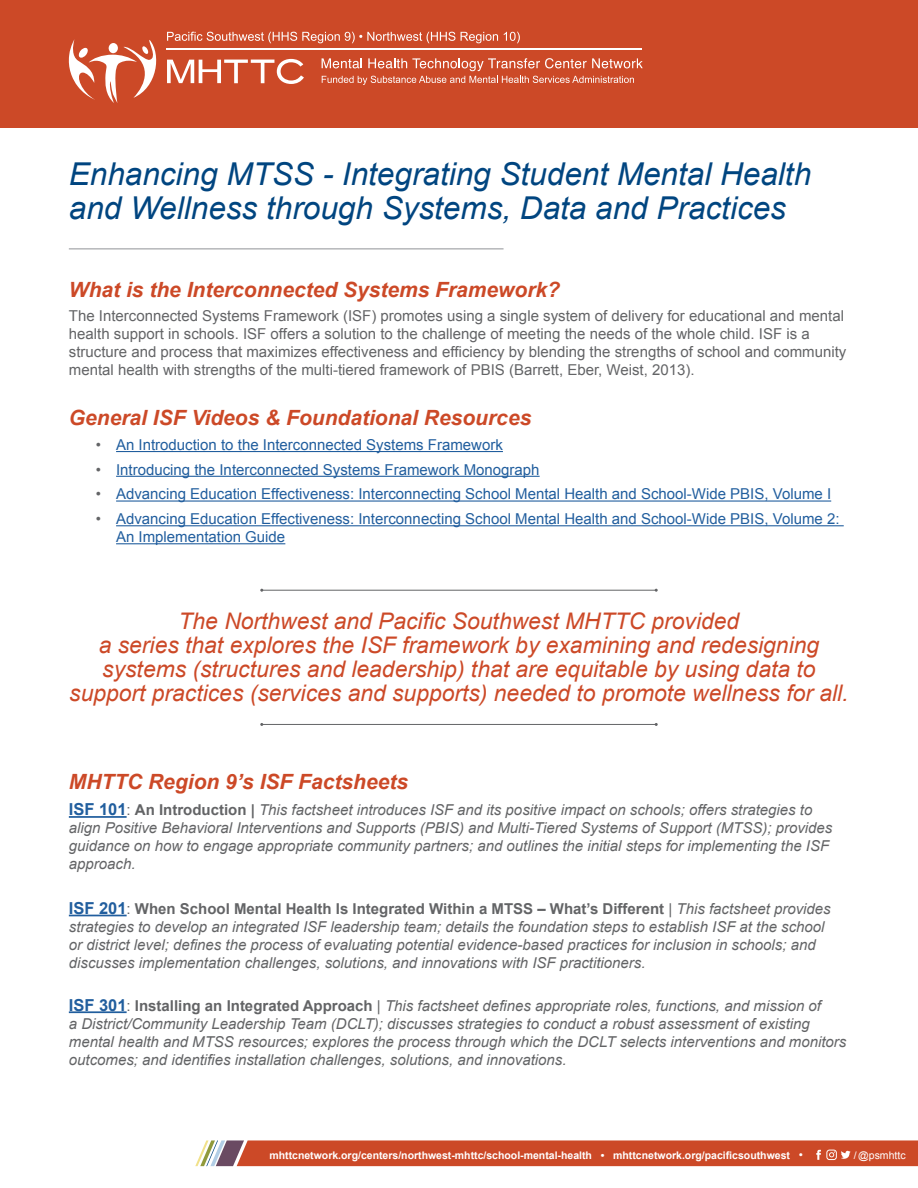
<style>
.page{position:relative;width:918px;height:1188px;background:#fff}
.page>*{position:absolute;margin:0;border:0;box-sizing:border-box;transform-origin:0 0}
.t1{font:italic 31.5px/34.5px "Arial";color:#004580}
.t2{font:italic 22.8px/24px "Arial";color:#cc4927;text-align:center}
.t3{font:italic 700 21px "Arial";color:#cc4927}
.t4{font:italic 15px/18px "Arial";color:#636466}
.t5{font:15px/18px "Arial";color:#636466}
.t6{font:15px/18px "Arial";color:#215e9e}
.t7{font:700 10.5px "Arial";color:#fff}
.t8{font:10.5px "Arial";color:#fff}
.s1{color:#636466}
.s2{font-weight:700;font-style:normal;font-size:16.5px;color:#215e9e}
.s3{font-style:normal}
.s4{font-weight:700;font-style:normal}
.s5{font-weight:400;font-size:12px}
</style>
<div class="page">
<svg style="left:195px;top:1140px;width:723px;height:26px;background:#cb5334"></svg>
<hr style="left:116px;top:451px;width:387px;height:1px;background:#215e9e">
<hr style="left:116px;top:476px;width:424px;height:1px;background:#215e9e">
<hr style="left:116px;top:500px;width:715px;height:2px;background:#215e9e">
<hr style="left:116px;top:525px;width:728px;height:1px;background:#215e9e">
<hr style="left:116px;top:543px;width:169px;height:1px;background:#215e9e">
<hr style="left:69px;top:816px;width:58px;height:2px;background:#215e9e">
<hr style="left:69px;top:915px;width:58px;height:1px;background:#215e9e">
<hr style="left:69px;top:1011px;width:58px;height:2px;background:#215e9e">
<hr style="left:69px;top:248px;width:435px;height:1px;background:#9d9fa2">
<hr style="left:262px;top:590px;width:394px;height:1px;background:#636466">
<hr style="left:262px;top:724px;width:394px;height:1px;background:#636466">
<div style="left:0;top:0;width:918px;height:127px;background:#cc4927"></div>
<svg style="left:68px;top:32px;width:575px;height:71px"></svg>
<hr style="left:166px;top:48px;width:476px;height:1px;background:#fff">
<h1 class="t1" style="left:69px;top:157px;width:744px">Enhancing MTSS - Integrating Student Mental Health and Wellness through Systems, Data and Practices</h1>
<h3 class="t3" style="left:69px;top:276px;width:493px">What is the Interconnected Systems Framework?</h3>
<p class="t5" style="left:69px;top:307px;width:779px">The Interconnected Systems Framework (ISF) promotes using a single system of delivery for educational and mental health support in schools. ISF offers a solution to the challenge of meeting the needs of the whole child. ISF is a structure and process that maximizes effectiveness and efficiency by blending the strengths of school and community mental health with strengths of the multi-tiered framework of PBIS (Barrett, Eber, Weist, 2013).</p>
<h3 class="t3" style="left:69px;top:404px;width:464px">General ISF Videos &amp; Foundational Resources</h3>
<p class="t6" style="left:96px;top:436px;width:409px"><span class="s1">•</span> An Introduction to the Interconnected Systems Framework</p>
<p class="t6" style="left:96px;top:461px;width:445px"><span class="s1">•</span> Introducing the Interconnected Systems Framework Monograph</p>
<p class="t6" style="left:96px;top:485px;width:737px"><span class="s1">•</span> Advancing Education Effectiveness: Interconnecting School Mental Health and School-Wide PBIS, Volume I</p>
<p class="t6" style="left:116px;top:510px;width:725px;text-indent:-20px"><span class="s1">•</span> Advancing Education Effectiveness: Interconnecting School Mental Health and School-Wide PBIS, Volume 2:<br>An Implementation Guide</p>
<p class="t2" style="left:69px;top:610px;width:781px">The Northwest and Pacific Southwest MHTTC provided<br>a series that explores the ISF framework by examining and redesigning systems (structures and leadership) that are equitable by using data to support practices (services and supports) needed to promote wellness for all.</p>
<h3 class="t3" style="left:69px;top:768px;width:341px">MHTTC Region 9’s ISF Factsheets</h3>
<p class="t4" style="left:69px;top:801px;width:765px"><span class="s2">ISF 101</span><span class="s3">:</span> <span class="s4">An Introduction |</span> This factsheet introduces ISF and its positive impact on schools; offers strategies to align Positive Behavioral Interventions and Supports (PBIS) and Multi-Tiered Systems of Support (MTSS); provides guidance on how to engage appropriate community partners; and outlines the initial steps for implementing the ISF approach.</p>
<p class="t4" style="left:69px;top:900px;width:763px"><span class="s2">ISF 201</span><span class="s3">:</span> <span class="s4">When School Mental Health Is Integrated Within a MTSS – What’s Different</span> <span class="s3">|</span> This factsheet provides strategies to develop an integrated ISF leadership team; details the foundation steps to establish ISF at the school or district level; defines the process of evaluating potential evidence-based practices for inclusion in schools; and discusses implementation challenges, solutions, and innovations with ISF practitioners.</p>
<p class="t4" style="left:69px;top:996px;width:779px"><span class="s2">ISF 301</span><span class="s3">:</span> <span class="s4">Installing an Integrated Approach</span> <span class="s3">|</span> This factsheet defines appropriate roles, functions, and mission of<br>a District/Community Leadership Team (DCLT); discusses strategies to conduct a robust assessment of existing mental health and MTSS resources; explores the process through which the DCLT selects interventions and monitors outcomes; and identifies installation challenges, solutions, and innovations.</p>
<p class="t7" style="left:269px;top:1148px;width:535px">mhttcnetwork.org/centers/northwest-mhttc/school-mental-health • mhttcnetwork.org/pacificsouthwest <span class="s5">•</span></p>
<p class="t8" style="left:854px;top:1148px;width:53px">/ @psmhttc</p>
</div>
